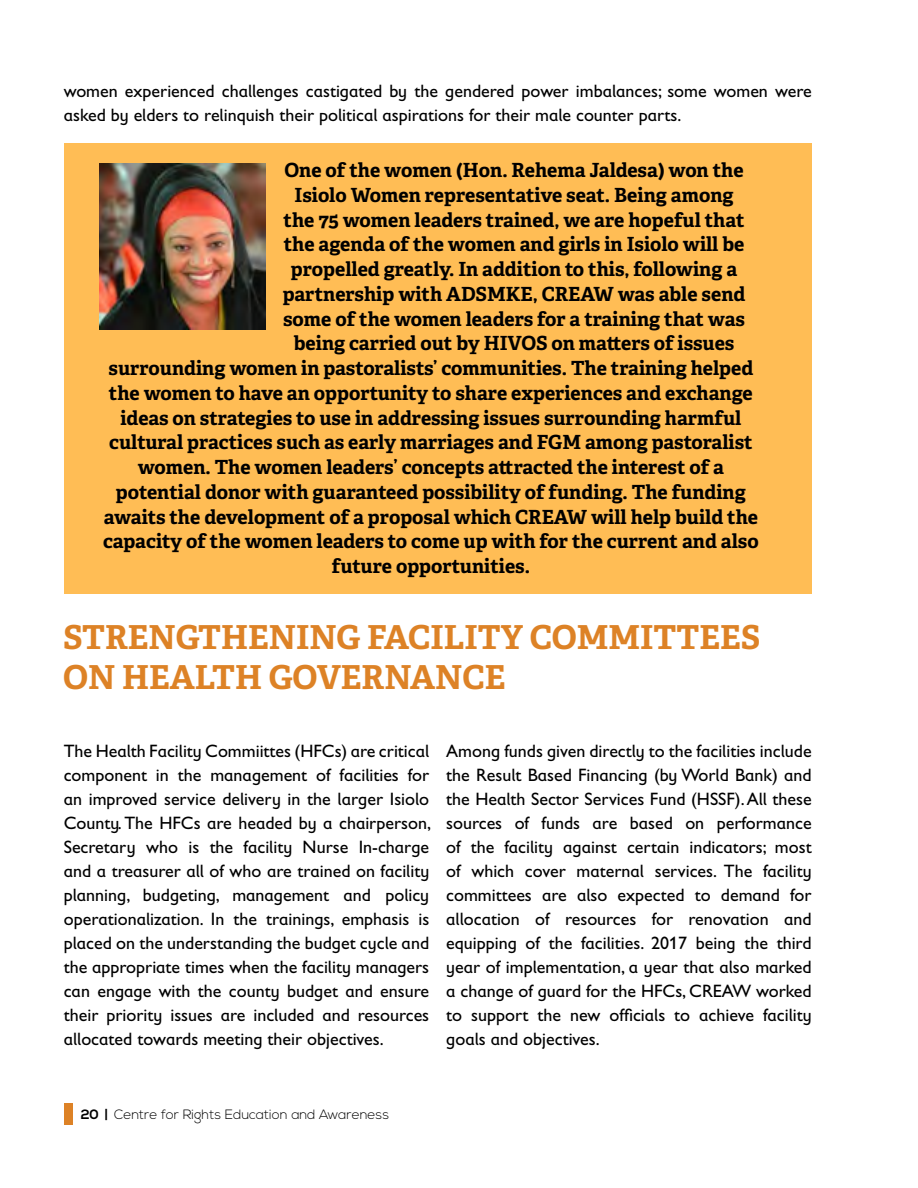
<style>
.page{position:relative;width:918px;height:1188px;background:#fff}
.page>*{position:absolute;margin:0;border:0;box-sizing:border-box;transform-origin:0 0}
.t1{font:700 33px/39.6px "Adelle";color:#dd8226}
.t2{font:700 19.5px "Adelle";color:#000}
.t3{font:18px/24px "Gill Sans Infant Std";color:#000;text-align:justify}
.t4{font:300 13.5px "Nexa";color:#000}
.s1{font-weight:700}
</style>
<div class="page">
<div style="left:64px;top:1103px;width:8px;height:21px;background:#dd8226"></div>
<div style="left:64px;top:143px;width:748px;height:451px;background:#ffbd55"></div>
<img style="left:99px;top:163px;width:166px;height:167px">
<p class="t3" style="left:64px;top:79px;width:749px">women experienced challenges castigated by the gendered power imbalances; some women were asked by elders to relinquish their political aspirations for their male counter parts.</p>
<p class="t2" style="left:285px;top:158px;width:461px">One of the women (Hon. Rehema Jaldesa) won the</p>
<p class="t2" style="left:295px;top:183px;width:441px">Isiolo Women representative seat. Being among</p>
<p class="t2" style="left:284px;top:207px;width:463px">the 75 women leaders trained, we are hopeful that</p>
<p class="t2" style="left:284px;top:232px;width:462px">the agenda of the women and girls in Isiolo will be</p>
<p class="t2" style="left:291px;top:257px;width:448px">propelled greatly. In addition to this, following a</p>
<p class="t2" style="left:283px;top:282px;width:464px">partnership with ADSMKE, CREAW was able send</p>
<p class="t2" style="left:283px;top:306px;width:463px">some of the women leaders for a training that was</p>
<p class="t2" style="left:294px;top:331px;width:442px">being carried out by HIVOS on matters of issues</p>
<p class="t2" style="left:109px;top:356px;width:646px">surrounding women in pastoralists’ communities. The training helped</p>
<p class="t2" style="left:109px;top:380px;width:645px">the women to have an opportunity to share experiences and exchange</p>
<p class="t2" style="left:121px;top:405px;width:622px">ideas on strategies to use in addressing issues surrounding harmful</p>
<p class="t2" style="left:109px;top:430px;width:645px">cultural practices such as early marriages and FGM among pastoralist</p>
<p class="t2" style="left:138px;top:455px;width:588px">women. The women leaders’ concepts attracted the interest of a</p>
<p class="t2" style="left:116px;top:479px;width:631px">potential donor with guaranteed possibility of funding. The funding</p>
<p class="t2" style="left:104px;top:504px;width:656px">awaits the development of a proposal which CREAW will help build the</p>
<p class="t2" style="left:103px;top:529px;width:657px">capacity of the women leaders to come up with for the current and also</p>
<p class="t2" style="left:332px;top:554px;width:200px">future opportunities.</p>
<h1 class="t1" style="left:63px;top:618px;width:699px">STRENGTHENING FACILITY COMMITTEES<br>ON HEALTH GOVERNANCE</h1>
<p class="t3" style="left:64px;top:739px;width:369px">The Health Facility Commiittes (HFCs) are critical component in the management of facilities for an improved service delivery in the larger Isiolo County. The HFCs are headed by a chairperson, Secretary who is the facility Nurse In-charge and a treasurer all of who are trained on facility planning, budgeting, management and policy operationalization. In the trainings, emphasis is placed on the understanding the budget cycle and the appropriate times when the facility managers can engage with the county budget and ensure their priority issues are included and resources allocated towards meeting their objectives.</p>
<p class="t3" style="left:446px;top:739px;width:367px">Among funds given directly to the facilities include the Result Based Financing (by World Bank) and the Health Sector Services Fund (HSSF). All these sources of funds are based on performance of the facility against certain indicators; most of which cover maternal services. The facility committees are also expected to demand for allocation of resources for renovation and equipping of the facilities. 2017 being the third year of implementation, a year that also marked a change of guard for the HFCs, CREAW worked to support the new officials to achieve facility goals and objectives.</p>
<p class="t4" style="left:81px;top:1106px;width:310px"><span class="s1">20 |</span> Centre for Rights Education and Awareness</p>
</div>
